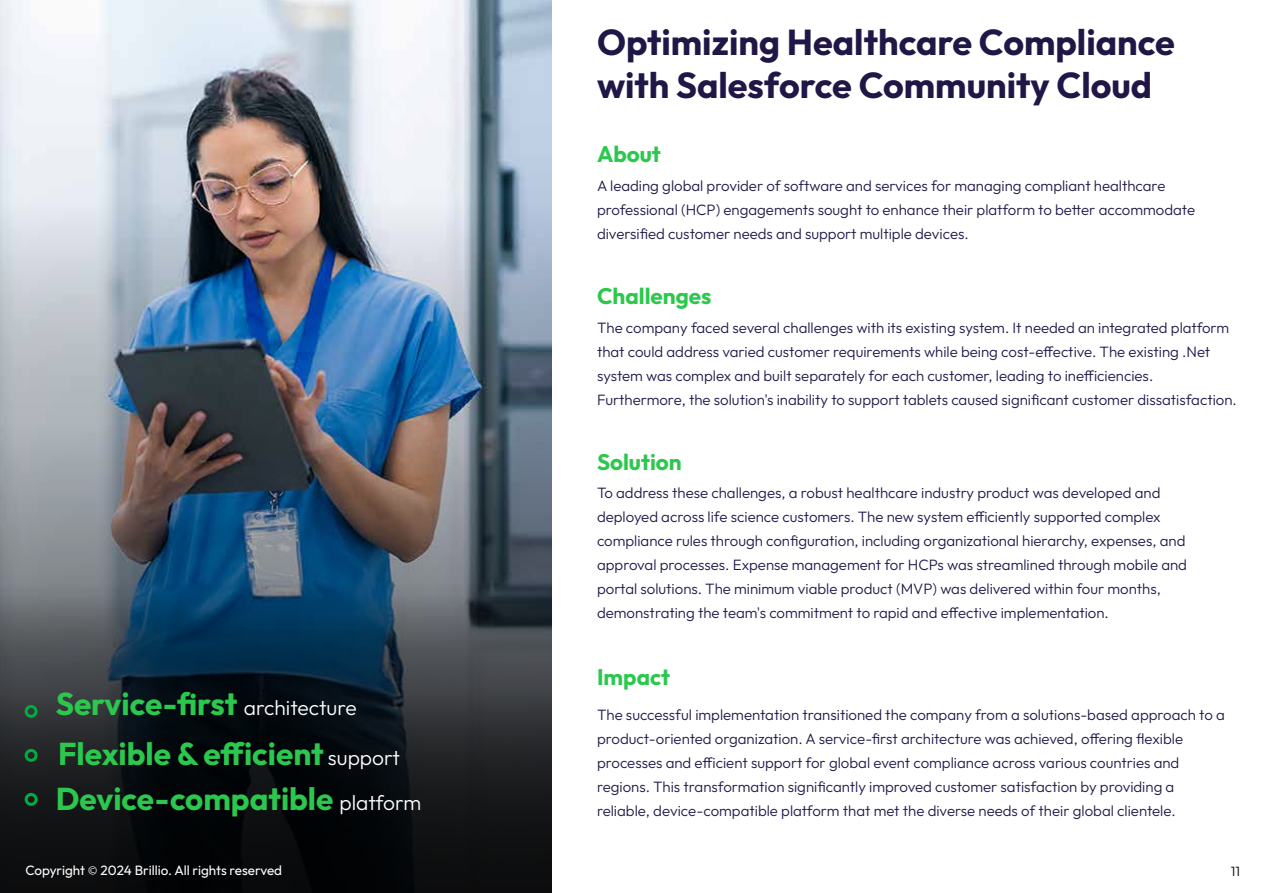
<style>
.page{position:relative;width:1263px;height:893px;background:#fff}
.page>*{position:absolute;margin:0;border:0;box-sizing:border-box;transform-origin:0 0}
.t1{font:700 36px/43.2px "Outfit";color:#211747}
.t2{font:700 31.5px "Outfit";color:#2cc84d}
.t3{font:700 22.5px "Outfit";color:#2cc84d}
.t4{font:300 15px/24px "Outfit";color:#211747}
.t5{font:13.5px "Outfit";color:#fff}
.t6{font:300 13.5px "Outfit";color:#000}
.s1{font-weight:300;font-size:21px;color:#fff}
.s2{font-family:"Myriad Pro"}
</style>
<div class="page">
<img style="left:0;top:0;width:551px;height:200px">
<img style="left:0;top:200px;width:551px;height:693px">
<div style="left:25px;top:705px;width:13px;height:13px;border:3px solid #00ad3f;border-radius:50%"></div>
<div style="left:25px;top:749px;width:13px;height:13px;border:3px solid #00ad3f;border-radius:50%"></div>
<div style="left:25px;top:793px;width:13px;height:13px;border:3px solid #00ad3f;border-radius:50%"></div>
<h1 class="t1" style="left:597px;top:22px;width:579px">Optimizing Healthcare Compliance with Salesforce Community Cloud</h1>
<h3 class="t3" style="left:597px;top:144px;width:65px">About</h3>
<p class="t4" style="left:597px;top:175px;width:600px">A leading global provider of software and services for managing compliant healthcare professional (HCP) engagements sought to enhance their platform to better accommodate diversified customer needs and support multiple devices.</p>
<h3 class="t3" style="left:597px;top:285px;width:116px">Challenges</h3>
<p class="t4" style="left:597px;top:317px;width:641px">The company faced several challenges with its existing system. It needed an integrated platform that could address varied customer requirements while being cost-effective. The existing .Net system was complex and built separately for each customer, leading to inefficiencies.<br>Furthermore, the solution's inability to support tablets caused significant customer dissatisfaction.</p>
<h2 class="t2" style="left:56px;top:690px;width:302px">Service-first <span class="s1">architecture</span></h2>
<h2 class="t2" style="left:58px;top:739px;width:343px">Flexible &amp; efficient <span class="s1">support</span></h2>
<h2 class="t2" style="left:56px;top:785px;width:367px">Device-compatible <span class="s1">platform</span></h2>
<h3 class="t3" style="left:597px;top:451px;width:86px">Solution</h3>
<p class="t4" style="left:597px;top:481px;width:591px">To address these challenges, a robust healthcare industry product was developed and deployed across life science customers. The new system efficiently supported complex compliance rules through configuration, including organizational hierarchy, expenses, and approval processes. Expense management for HCPs was streamlined through mobile and portal solutions. The minimum viable product (MVP) was delivered within four months, demonstrating the team's commitment to rapid and effective implementation.</p>
<h3 class="t3" style="left:597px;top:667px;width:74px">Impact</h3>
<p class="t4" style="left:597px;top:704px;width:629px">The successful implementation transitioned the company from a solutions-based approach to a product-oriented organization. A service-first architecture was achieved, offering flexible processes and efficient support for global event compliance across various countries and regions. This transformation significantly improved customer satisfaction by providing a reliable, device-compatible platform that met the diverse needs of their global clientele.</p>
<p class="t5" style="left:26px;top:865px;width:258px">Copyright <span class="s2">©</span> 2024 Brillio. All rights reserved</p>
<p class="t6" style="left:1231px;top:865px;width:11px">11</p>
</div>
